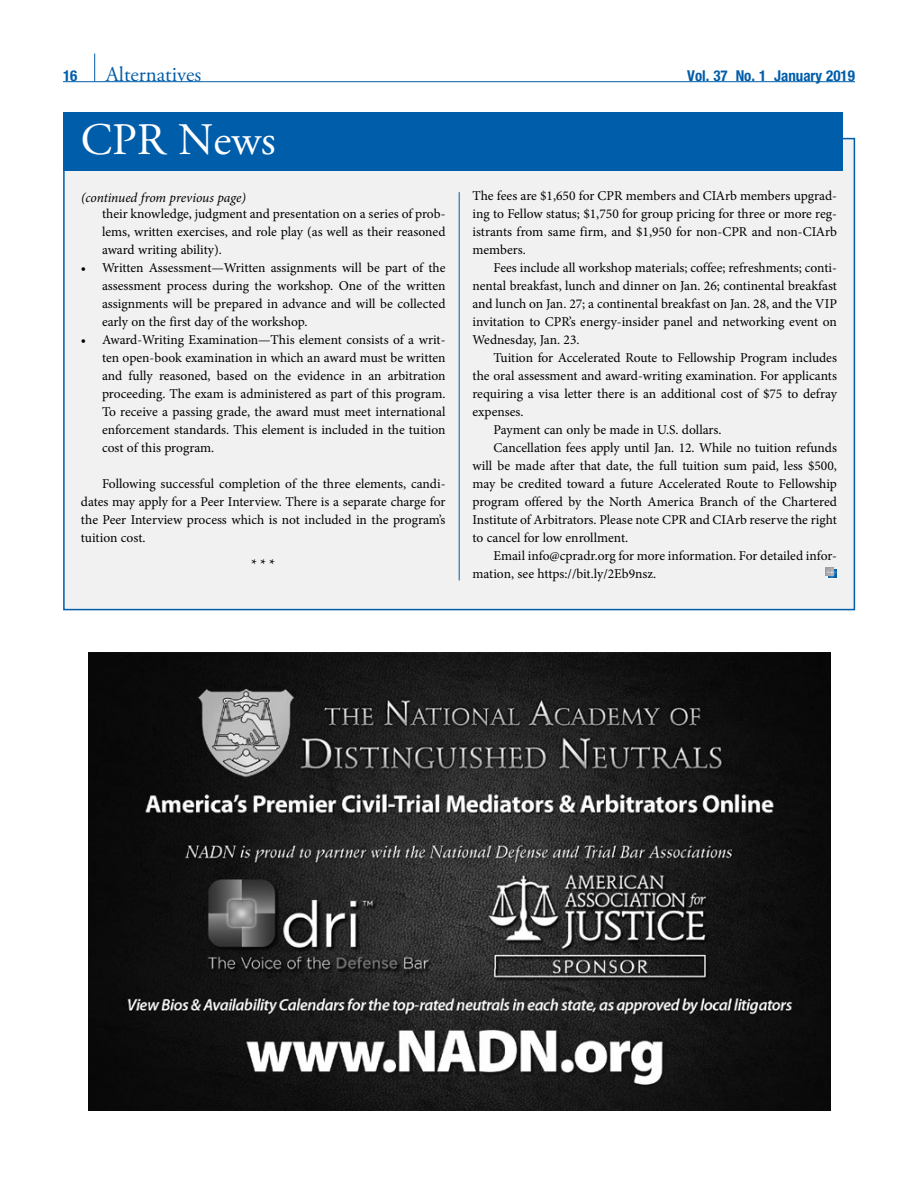
<style>
.page{position:relative;width:918px;height:1188px;background:#fff}
.page>*{position:absolute;margin:0;border:0;box-sizing:border-box;transform-origin:0 0}
.t1{font:45px "Adobe Garamond Pro";color:#fff}
.t2{font:21px "Adobe Garamond Pro";color:#005daa}
.t3{font:700 condensed 15px "Helvetica Neue LT Std";color:#005daa}
.t4{font:15px "Minion Pro";color:#000}
.t5{font:13.5px/18px "Minion Pro";letter-spacing:-.005em;color:#000;text-align:justify}
.t6{font:italic 13.5px "Minion Pro";letter-spacing:-.01em;color:#000}
</style>
<div class="page">
<div style="left:63px;top:138px;width:792px;height:472px;background:#f1f1f2;border:2px solid #005daa"></div>
<div style="left:825px;top:567px;width:9px;height:9px;background:#9d9fa2"></div>
<svg style="left:826px;top:568px;width:11px;height:11px"></svg>
<hr style="left:63px;top:81px;width:792px;height:1px;background:#005daa">
<svg style="left:94px;top:54px;width:1px;height:28px"></svg>
<div style="left:63px;top:112px;width:780px;height:59px;background:#005daa"></div>
<hr style="left:459px;top:192px;width:1px;height:389px;background:#005daa">
<img style="left:88px;top:653px;width:742px;height:457px">
<p class="t3" style="left:63px;top:67px;width:16px">16</p>
<h2 class="t2" style="left:106px;top:62px;width:97px">Alternatives</h2>
<p class="t3" style="left:687px;top:67px;width:169px">Vol. 37 No. 1 January 2019</p>
<h1 class="t1" style="left:81px;top:113px;width:196px">CPR News</h1>
<p class="t6" style="left:81px;top:188px;width:166px">(continued from previous page)</p>
<p class="t5" style="left:472px;top:187px;width:366px">The fees are $1,650 for CPR members and CIArb members upgrad&shy;ing to Fellow status; $1,750 for group pricing for three or more reg&shy;istrants from same firm, and $1,950 for non-CPR and non-CIArb members.</p>
<p class="t5" style="left:472px;top:259px;width:366px;text-indent:21px">Fees include all workshop materials; coffee; refreshments; conti&shy;nental breakfast, lunch and dinner on Jan. 26; continental breakfast and lunch on Jan. 27; a continental breakfast on Jan. 28, and the VIP invitation to CPR’s energy-insider panel and networking event on Wednesday, Jan. 23.</p>
<p class="t5" style="left:494px;top:349px;width:345px">Tuition for Accelerated Route to Fellowship Program includes</p>
<p class="t5" style="left:472px;top:367px;width:366px">the oral assessment and award-writing examination. For applicants</p>
<p class="t5" style="left:472px;top:385px;width:366px">requiring a visa letter there is an additional cost of $75 to defray</p>
<p class="t5" style="left:472px;top:403px;width:53px">expenses.</p>
<p class="t5" style="left:494px;top:421px;width:230px">Payment can only be made in U.S. dollars.</p>
<p class="t5" style="left:494px;top:439px;width:345px">Cancellation fees apply until Jan. 12. While no tuition refunds</p>
<p class="t5" style="left:472px;top:457px;width:366px">will be made after that date, the full tuition sum paid, less $500,</p>
<p class="t5" style="left:472px;top:475px;width:366px">may be credited toward a future Accelerated Route to Fellowship</p>
<p class="t5" style="left:472px;top:493px;width:366px">program offered by the North America Branch of the Chartered</p>
<p class="t5" style="left:472px;top:511px;width:366px">Institute of Arbitrators. Please note CPR and CIArb reserve the right</p>
<p class="t5" style="left:472px;top:529px;width:157px">to cancel for low enrollment.</p>
<p class="t5" style="left:494px;top:547px;width:345px">Email info@cpradr.org for more information. For detailed infor-</p>
<p class="t5" style="left:472px;top:565px;width:185px">mation, see https://bit.ly/2Eb9nsz.</p>
<p class="t5" style="left:102px;top:205px;width:345px">their knowledge, judgment and presentation on a series of prob&shy;lems, written exercises, and role play (as well as their reasoned award writing ability).</p>
<p class="t5" style="left:102px;top:259px;width:345px;text-indent:-21px">• Written Assessment—Written assignments will be part of the assessment process during the workshop. One of the written assignments will be prepared in advance and will be collected early on the first day of the workshop.</p>
<p class="t5" style="left:102px;top:331px;width:345px;text-indent:-21px">• Award-Writing Examination—This element consists of a writ&shy;ten open-book examination in which an award must be written and fully reasoned, based on the evidence in an arbitration proceeding. The exam is administered as part of this program.<br>To receive a passing grade, the award must meet international enforcement standards. This element is included in the tuition cost of this program.</p>
<p class="t5" style="left:81px;top:475px;width:366px;text-indent:21px">Following successful completion of the three elements, candi&shy;dates may apply for a Peer Interview. There is a separate charge for the Peer Interview process which is not included in the program’s tuition cost.</p>
<p class="t4" style="left:251px;top:554px;width:26px">* * *</p>
</div>
